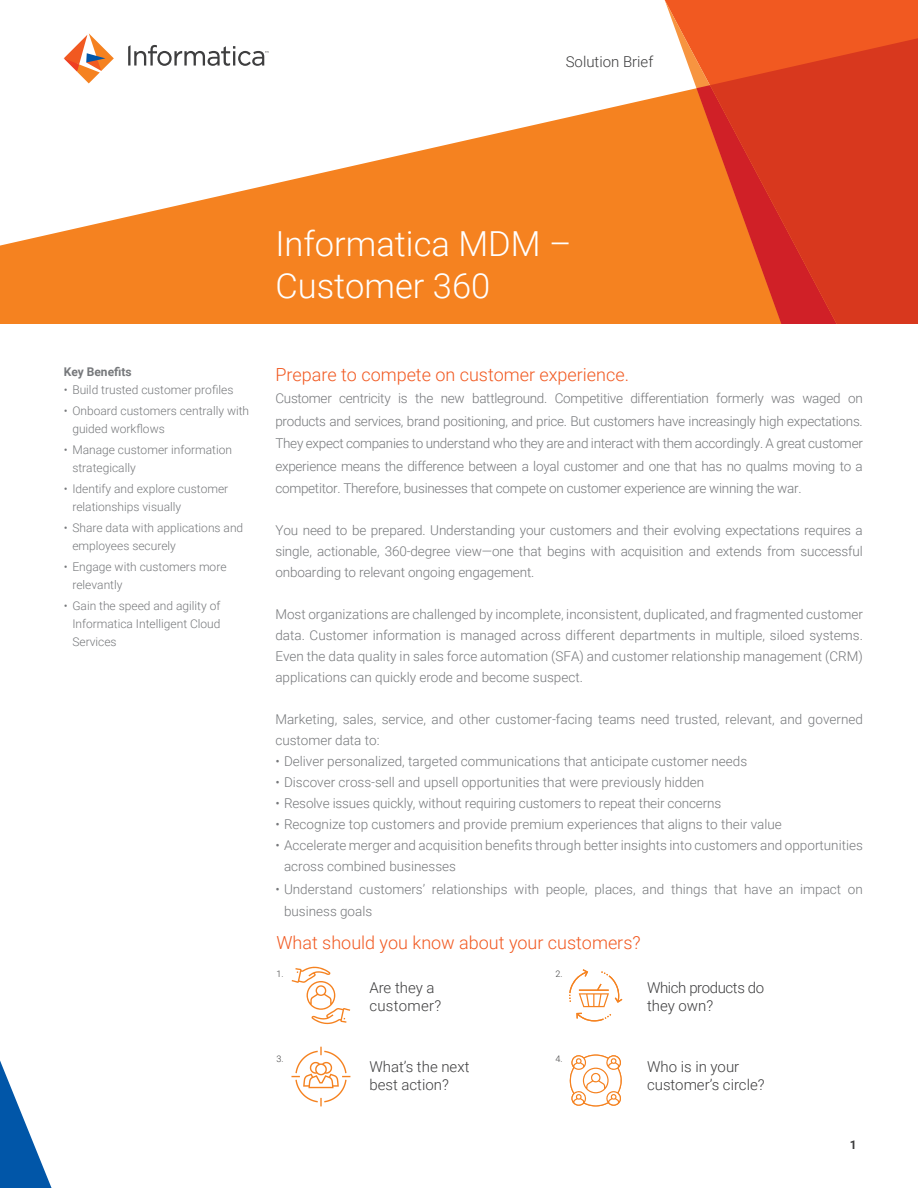
<style>
.page{position:relative;width:918px;height:1188px;background:#fff}
.page>*{position:absolute;margin:0;border:0;box-sizing:border-box;transform-origin:0 0}
.t1{font:300 34.5px/41.4px "Roboto";color:#fff}
.t2{font:300 18px "Roboto";color:#f15921}
.t3{font:300 15px/18px "Roboto";color:#3e3e3f}
.t4{font:300 15px/18px "Roboto";letter-spacing:-.025em;color:#3e3e3f}
.t5{font:300 13.5px/21px "Roboto";color:#76787b;text-align:justify}
.t6{font:300 12px/18px "Roboto";color:#76787b}
.t7{font:700 12px "Roboto";color:#76787b}
.t8{font:700 12px "Roboto";color:#3e3e3f}
.t9{font:300 9px "Roboto";color:#3e3e3f}
</style>
<div class="page">
<svg style="left:0;top:51px;width:658px;height:273px;fill:#f58220"></svg>
<svg style="left:658px;top:0;width:260px;height:324px;fill:#f15921"></svg>
<div style="left:837px;top:35px;width:81px;height:289px;background:#d8381e"></div>
<svg style="left:665px;top:0;width:172px;height:324px;fill:#f15921"></svg>
<svg style="left:696px;top:85px;width:141px;height:239px"></svg>
<svg style="left:0;top:1060px;width:52px;height:128px"></svg>
<svg style="left:64px;top:33px;width:50px;height:50px"></svg>
<svg style="left:128px;top:45px;width:140px;height:21px"></svg>
<svg style="left:291px;top:1047px;width:59px;height:59px"></svg>
<svg style="left:292px;top:967px;width:58px;height:57px"></svg>
<svg style="left:569px;top:969px;width:53px;height:53px"></svg>
<svg style="left:570px;top:1054px;width:52px;height:52px"></svg>
<p class="t3" style="left:566px;top:52px;width:89px">Solution Brief</p>
<h1 class="t1" style="left:275px;top:222px;width:298px">Informatica MDM –<br>Customer 360</h1>
<p class="t7" style="left:64px;top:364px;width:70px">Key Benefits</p>
<p class="t6" style="left:64px;top:380px;width:171px">• Build trusted customer profiles</p>
<p class="t6" style="left:72px;top:401px;width:178px;text-indent:-9px">• Onboard customers centrally with guided workflows</p>
<p class="t6" style="left:72px;top:440px;width:161px;text-indent:-9px">• Manage customer information strategically</p>
<p class="t6" style="left:72px;top:479px;width:157px;text-indent:-9px">• Identify and explore customer relationships visually</p>
<p class="t6" style="left:72px;top:518px;width:172px;text-indent:-9px">• Share data with applications and employees securely</p>
<p class="t6" style="left:72px;top:557px;width:156px;text-indent:-9px">• Engage with customers more relevantly</p>
<p class="t6" style="left:72px;top:596px;width:150px;text-align:justify;text-indent:-9px">• Gain the speed and agility of Informatica Intelligent Cloud Services</p>
<h2 class="t2" style="left:275px;top:362px;width:355px">Prepare to compete on customer experience.</h2>
<p class="t5" style="left:275px;top:387px;width:589px;line-height:22.5px">Customer centricity is the new battleground. Competitive differentiation formerly was waged on products and services, brand positioning, and price. But customers have increasingly high expectations.<br>They expect companies to understand who they are and interact with them accordingly. A great customer experience means the difference between a loyal customer and one that has no qualms moving to a competitor. Therefore, businesses that compete on customer experience are winning the war.</p>
<p class="t5" style="left:275px;top:519px;width:589px">You need to be prepared. Understanding your customers and their evolving expectations requires a single, actionable, 360-degree view—one that begins with acquisition and extends from successful onboarding to relevant ongoing engagement.</p>
<p class="t5" style="left:275px;top:603px;width:589px">Most organizations are challenged by incomplete, inconsistent, duplicated, and fragmented customer data. Customer information is managed across different departments in multiple, siloed systems.<br>Even the data quality in sales force automation (SFA) and customer relationship management (CRM) applications can quickly erode and become suspect.</p>
<p class="t5" style="left:275px;top:708px;width:589px">Marketing, sales, service, and other customer-facing teams need trusted, relevant, and governed customer data to:</p>
<p class="t5" style="left:275px;top:750px;width:473px">• Deliver personalized, targeted communications that anticipate customer needs</p>
<p class="t5" style="left:275px;top:771px;width:430px">• Discover cross-sell and upsell opportunities that were previously hidden</p>
<p class="t5" style="left:275px;top:792px;width:447px">• Resolve issues quickly, without requiring customers to repeat their concerns</p>
<p class="t5" style="left:275px;top:813px;width:508px">• Recognize top customers and provide premium experiences that aligns to their value</p>
<p class="t5" style="left:284px;top:834px;width:580px;text-indent:-9px">• Accelerate merger and acquisition benefits through better insights into customers and opportunities across combined businesses</p>
<p class="t5" style="left:284px;top:877px;width:580px;line-height:22.5px;text-indent:-9px">• Understand customers’ relationships with people, places, and things that have an impact on business goals</p>
<h2 class="t2" style="left:276px;top:930px;width:366px">What should you know about your customers?</h2>
<p class="t3" style="left:369px;top:978px;width:73px">Are they a customer?</p>
<p class="t9" style="left:555px;top:967px;width:9px">2.</p>
<p class="t9" style="left:276px;top:967px;width:9px">1.</p>
<p class="t4" style="left:647px;top:978px;width:119px">Which products do they own?</p>
<p class="t9" style="left:276px;top:1053px;width:9px">3.</p>
<p class="t3" style="left:369px;top:1057px;width:102px">What’s the next best action?</p>
<p class="t9" style="left:555px;top:1053px;width:9px">4.</p>
<p class="t3" style="left:647px;top:1057px;width:119px">Who is in your customer’s circle?</p>
<p class="t8" style="left:850px;top:1136px;width:8px">1</p>
</div>
